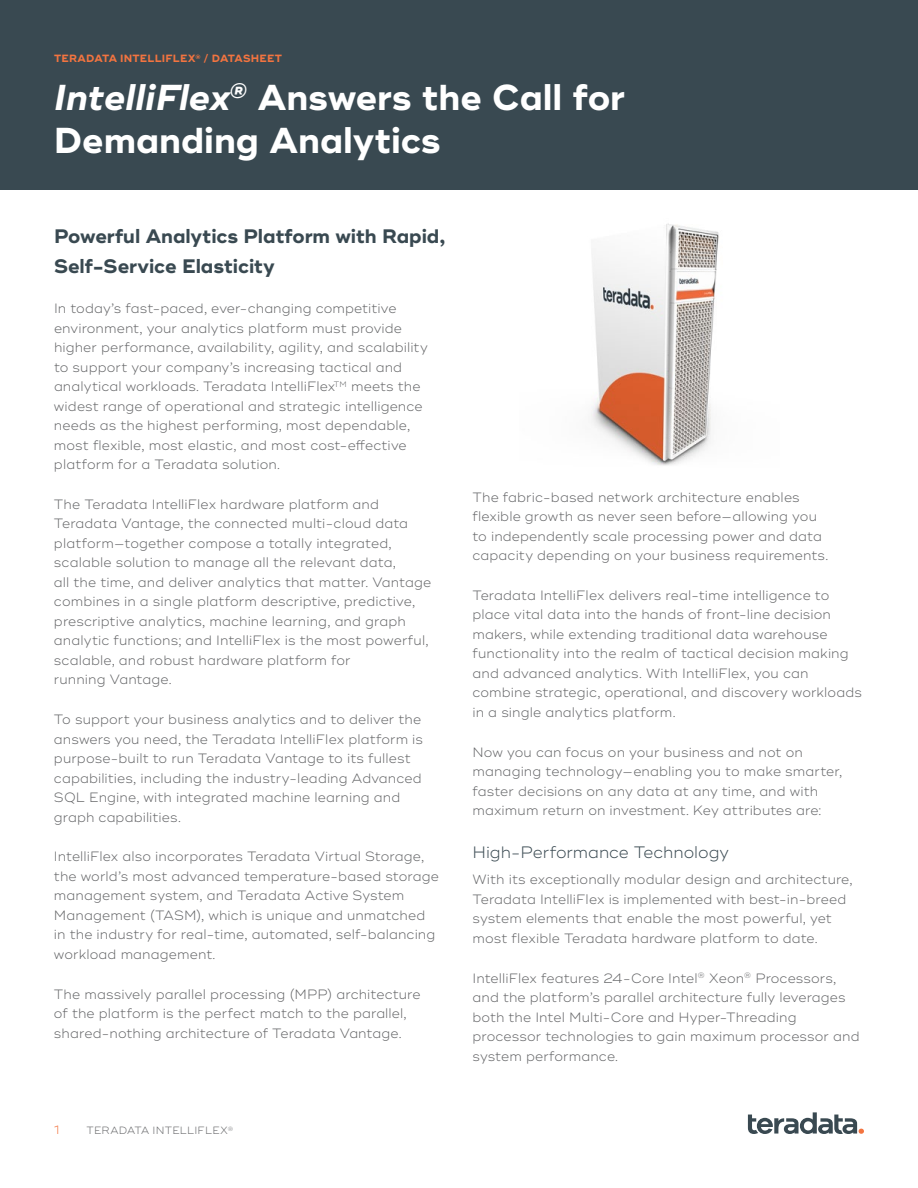
<style>
.page{position:relative;width:918px;height:1188px;background:#fff}
.page>*{position:absolute;margin:0;border:0;box-sizing:border-box;transform-origin:0 0}
.t1{font:700 36px/43.2px "Ridley Grotesk";color:#fff}
.t2{font:700 19.5px/30px "Ridley Grotesk";letter-spacing:-.005em;color:#394951}
.t3{font:300 16.5px "Ridley Grotesk";letter-spacing:-.005em;color:#394951}
.t4{font:300 13.5px/19.5px "Ridley Grotesk";letter-spacing:.005em;color:#636466}
.t5{font:300 12px "Ridley Grotesk";color:#f37440}
.t6{font:700 10.5px "Ridley Grotesk";letter-spacing:.02em;color:#f37440}
.t7{font:300 10.5px "Ridley Grotesk";letter-spacing:.015em;color:#636466}
.s1{font-style:italic}
</style>
<div class="page">
<svg style="left:748px;top:1112px;width:116px;height:22px"></svg>
<div style="left:0;top:0;width:918px;height:190px;background:#394951"></div>
<img style="left:591px;top:223px;width:128px;height:243px">
<p class="t6" style="left:54px;top:52px;width:230px">TERADATA INTELLIFLEX<sup>®</sup> / DATASHEET</p>
<h1 class="t1" style="left:54px;top:77px;width:573px"><span class="s1">IntelliFlex</span><sup>®</sup> Answers the Call for<br>Demanding Analytics</h1>
<h2 class="t2" style="left:54px;top:222px;width:393px">Powerful Analytics Platform with Rapid,<br>Self-Service Elasticity</h2>
<p class="t4" style="left:54px;top:299px;width:375px">In today’s fast-paced, ever-changing competitive environment, your analytics platform must provide higher performance, availability, agility, and scalability to support your company’s increasing tactical and analytical workloads. Teradata IntelliFlex<sup>TM</sup> meets the widest range of operational and strategic intelligence needs as the highest performing, most dependable, most flexible, most elastic, and most cost-effective platform for a Teradata solution.</p>
<p class="t4" style="left:54px;top:495px;width:379px">The Teradata IntelliFlex hardware platform and Teradata Vantage, the connected multi-cloud data platform—together compose a totally integrated, scalable solution to manage all the relevant data,<br>all the time, and deliver analytics that matter. Vantage combines in a single platform descriptive, predictive, prescriptive analytics, machine learning, and graph analytic functions; and IntelliFlex is the most powerful, scalable, and robust hardware platform for<br>running Vantage.</p>
<p class="t4" style="left:54px;top:710px;width:371px">To support your business analytics and to deliver the answers you need, the Teradata IntelliFlex platform is purpose-built to run Teradata Vantage to its fullest capabilities, including the industry-leading Advanced SQL Engine, with integrated machine learning and graph capabilities.</p>
<p class="t4" style="left:54px;top:847px;width:386px">IntelliFlex also incorporates Teradata Virtual Storage, the world’s most advanced temperature-based storage management system, and Teradata Active System Management (TASM), which is unique and unmatched in the industry for real-time, automated, self-balancing workload management.</p>
<p class="t4" style="left:54px;top:984px;width:368px">The massively parallel processing (MPP) architecture of the platform is the perfect match to the parallel, shared-nothing architecture of Teradata Vantage.</p>
<p class="t5" style="left:54px;top:1123px;width:7px">1</p>
<p class="t7" style="left:87px;top:1124px;width:148px">TERADATA INTELLIFLEX<sup>®</sup></p>
<p class="t4" style="left:472px;top:488px;width:357px">The fabric-based network architecture enables flexible growth as never seen before—allowing you to independently scale processing power and data capacity depending on your business requirements.</p>
<p class="t4" style="left:472px;top:586px;width:391px">Teradata IntelliFlex delivers real-time intelligence to place vital data into the hands of front-line decision makers, while extending traditional data warehouse functionality into the realm of tactical decision making and advanced analytics. With IntelliFlex, you can combine strategic, operational, and discovery workloads in a single analytics platform.</p>
<p class="t4" style="left:472px;top:743px;width:371px">Now you can focus on your business and not on managing technology—enabling you to make smarter, faster decisions on any data at any time, and with maximum return on investment. Key attributes are:</p>
<p class="t3" style="left:472px;top:843px;width:258px">High-Performance Technology</p>
<p class="t4" style="left:472px;top:870px;width:382px">With its exceptionally modular design and architecture, Teradata IntelliFlex is implemented with best-in-breed system elements that enable the most powerful, yet most flexible Teradata hardware platform to date.</p>
<p class="t4" style="left:472px;top:969px;width:389px">IntelliFlex features 24-Core Intel<sup>®</sup> Xeon<sup>®</sup> Processors, and the platform’s parallel architecture fully leverages both the Intel Multi-Core and Hyper-Threading processor technologies to gain maximum processor and system performance.</p>
</div>
